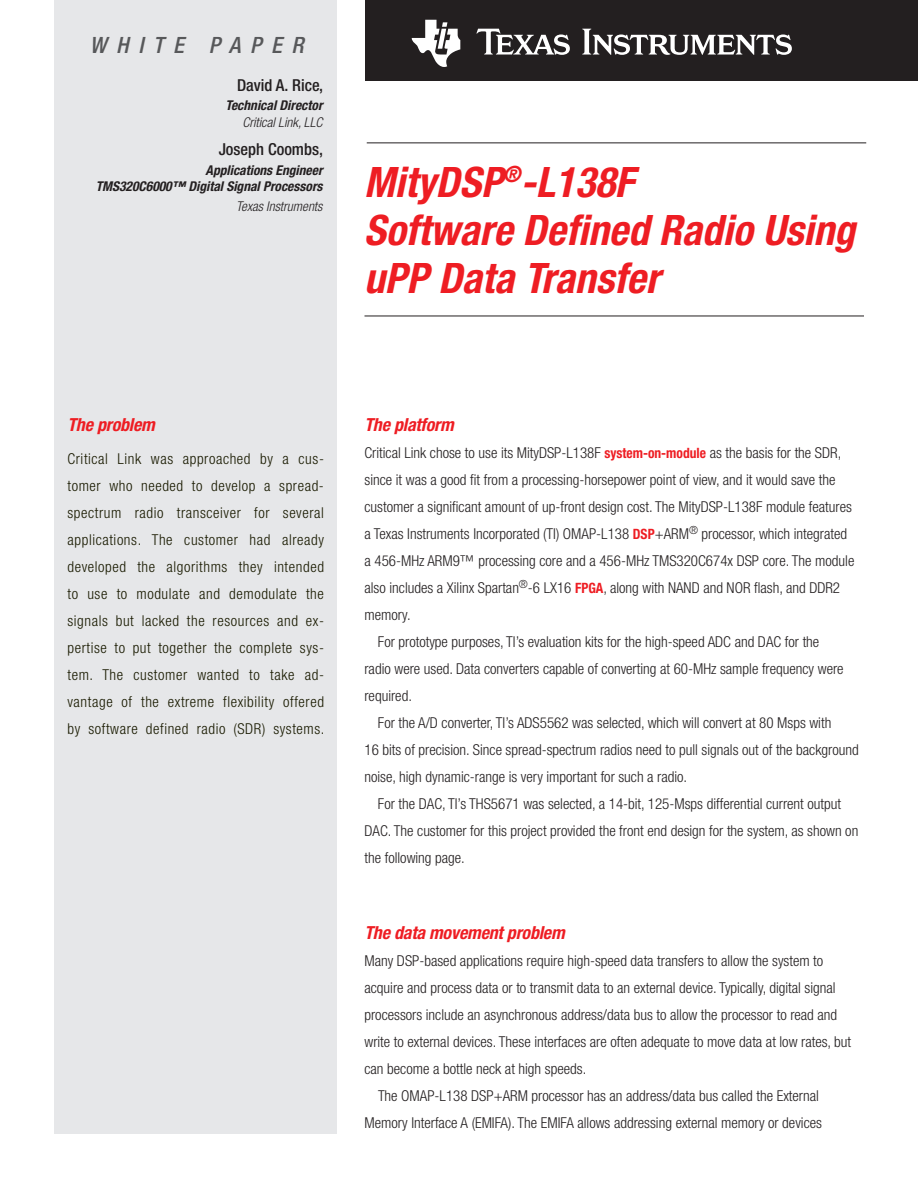
<style>
.page{position:relative;width:918px;height:1188px;background:#fff}
.page>*{position:absolute;margin:0;border:0;box-sizing:border-box;transform-origin:0 0}
.t1{font:italic 700 condensed 42px/48px "Helvetica Neue LT Std";color:#ee1d23}
.t2{font:italic 500 condensed 22.5px "Helvetica Neue LT Std";letter-spacing:.43em;color:#57585a}
.t3{font:italic 700 condensed 18px "Helvetica Neue LT Std";letter-spacing:-.01em;color:#ee1d23}
.t4{font:500 condensed 16.5px "Helvetica Neue LT Std";color:#231f20}
.t5{font:300 condensed 15px "Helvetica Neue LT Std";color:#231f20}
.t6{font:300 condensed 15px/27px "Helvetica Neue LT Std";letter-spacing:.04em;color:#191a00;text-align:justify}
.t7{font:italic 700 condensed 13.5px/16.5px "Helvetica Neue LT Std";color:#231f20;text-align:right}
.t8{font:italic 300 condensed 13.5px "Helvetica Neue LT Std";color:#231f20}
.s1{font-weight:700;font-size:14.25px;color:#ee1d23}
</style>
<div class="page">
<div style="left:54px;top:0;width:283px;height:1133px;background:#e6e7e9"></div>
<div style="left:365px;top:0;width:553px;height:80px;background:#231f20"></div>
<hr style="left:364px;top:316px;width:500px;height:1px;background:#231f20">
<hr style="left:367px;top:142px;width:499px;height:1px;background:#231f20">
<svg style="left:476px;top:29px;width:94px;height:26px"></svg>
<svg style="left:582px;top:29px;width:210px;height:26px"></svg>
<svg style="left:412px;top:20px;width:48px;height:47px"></svg>
<h2 class="t2" style="left:90px;top:32px;width:215px">WHITE PAPER</h2>
<p class="t4" style="left:237px;top:75px;width:88px">David A. Rice,</p>
<p class="t7" style="left:226px;top:98px;width:98px">Technical Director</p>
<p class="t8" style="left:242px;top:114px;width:82px">Critical Link, LLC</p>
<p class="t4" style="left:219px;top:140px;width:106px">Joseph Coombs,</p>
<p class="t7" style="left:96px;top:162px;width:228px">Applications Engineer<br>TMS320C6000™ Digital Signal Processors</p>
<p class="t8" style="left:236px;top:198px;width:88px">Texas Instruments</p>
<h1 class="t1" style="left:364px;top:158px;width:492px">MityDSP<sup>®</sup>-L138F<br>Software Defined Radio Using uPP Data Transfer</h1>
<p class="t3" style="left:68px;top:414px;width:89px">The problem</p>
<p class="t6" style="left:68px;top:445px;width:259px">Critical Link was approached by a cus&shy;tomer who needed to develop a spread&shy;spectrum radio transceiver for several applications. The customer had already developed the algorithms they intended to use to modulate and demodulate the signals but lacked the resources and ex&shy;pertise to put together the complete sys&shy;tem. The customer wanted to take ad&shy;vantage of the extreme flexibility offered by software defined radio (SDR) systems.</p>
<p class="t3" style="left:364px;top:414px;width:91px">The platform</p>
<p class="t5" style="left:364px;top:444px;width:478px">Critical Link chose to use its MityDSP-L138F <span class="s1">system-on-module</span> as the basis for the SDR,</p>
<p class="t5" style="left:365px;top:471px;width:472px">since it was a good fit from a processing-horsepower point of view, and it would save the</p>
<p class="t5" style="left:365px;top:498px;width:489px">customer a significant amount of up-front design cost. The MityDSP-L138F module features</p>
<p class="t5" style="left:365px;top:525px;width:484px">a Texas Instruments Incorporated (TI) OMAP-L138 <span class="s1">DSP</span>+ARM<sup>®</sup> processor, which integrated</p>
<p class="t5" style="left:365px;top:552px;width:491px">a 456-MHz ARM9™ processing core and a 456-MHz TMS320C674x DSP core. The module</p>
<p class="t5" style="left:365px;top:579px;width:477px">also includes a Xilinx Spartan<sup>®</sup>-6 LX16 <span class="s1">FPGA</span>, along with NAND and NOR flash, and DDR2</p>
<p class="t5" style="left:364px;top:606px;width:48px">memory.</p>
<p class="t5" style="left:378px;top:633px;width:443px">For prototype purposes, TI’s evaluation kits for the high-speed ADC and DAC for the</p>
<p class="t5" style="left:364px;top:660px;width:481px">radio were used. Data converters capable of converting at 60-MHz sample frequency were</p>
<p class="t5" style="left:364px;top:687px;width:49px">required.</p>
<p class="t5" style="left:378px;top:714px;width:455px">For the A/D converter, TI’s ADS5562 was selected, which will convert at 80 Msps with</p>
<p class="t5" style="left:364px;top:741px;width:496px">16 bits of precision. Since spread-spectrum radios need to pull signals out of the background</p>
<p class="t5" style="left:364px;top:768px;width:324px">noise, high dynamic-range is very important for such a radio.</p>
<p class="t5" style="left:378px;top:795px;width:465px">For the DAC, TI’s THS5671 was selected, a 14-bit, 125-Msps differential current output</p>
<p class="t5" style="left:364px;top:822px;width:495px">DAC. The customer for this project provided the front end design for the system, as shown on</p>
<p class="t5" style="left:364px;top:849px;width:102px">the following page.</p>
<p class="t3" style="left:364px;top:922px;width:202px">The data movement problem</p>
<p class="t5" style="left:364px;top:952px;width:460px">Many DSP-based applications require high-speed data transfers to allow the system to</p>
<p class="t5" style="left:364px;top:979px;width:473px">acquire and process data or to transmit data to an external device. Typically, digital signal</p>
<p class="t5" style="left:364px;top:1006px;width:474px">processors include an asynchronous address/data bus to allow the processor to read and</p>
<p class="t5" style="left:364px;top:1033px;width:488px">write to external devices. These interfaces are often adequate to move data at low rates, but</p>
<p class="t5" style="left:364px;top:1060px;width:223px">can become a bottle neck at high speeds.</p>
<p class="t5" style="left:378px;top:1087px;width:442px">The OMAP-L138 DSP+ARM processor has an address/data bus called the External</p>
<p class="t5" style="left:364px;top:1114px;width:459px">Memory Interface A (EMIFA). The EMIFA allows addressing external memory or devices</p>
</div>
